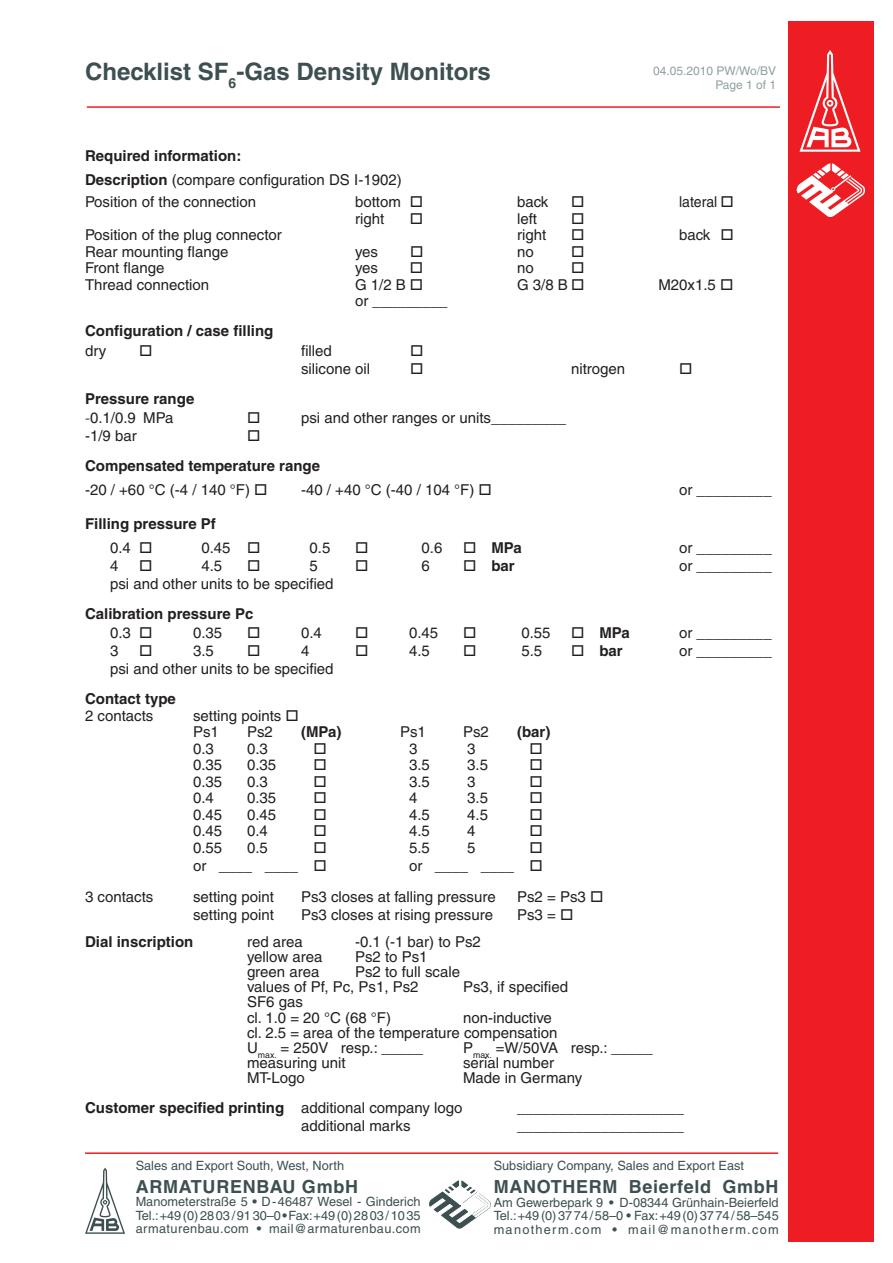
<style>
.page{position:relative;width:893px;height:1263px;background:#fff}
.page>*{position:absolute;margin:0;border:0;box-sizing:border-box;transform-origin:0 0}
.t1{font:700 24px "Helvetica";color:#3d4f51}
.t2{font:700 18px "Helvetica";letter-spacing:.04em;color:#3d4f51}
.t3{font:15px/15px "Helvetica";color:#231f20}
.t4{font:700 15px/24px "Helvetica";color:#231f20}
.t5{font:15px "Helvetica";color:#231f20;scale:.94 1}
.t6{font:12.75px/13.5px "Helvetica";color:#3d4f51;text-align:justify}
.t7{font:12px/14.4px "Helvetica";color:#90a0a3;text-align:right}
.s1{font-weight:400}
.s2{font-weight:300}
.s3{font-weight:700}
</style>
<div class="page">
<div style="left:788px;top:21px;width:85px;height:1221px;background:#ee1d23"></div>
<svg style="left:799px;top:50px;width:61px;height:102px"></svg>
<svg style="left:796px;top:163px;width:70px;height:54px"></svg>
<hr style="left:87px;top:106px;width:693px;height:2px;background:#ee1d23">
<svg style="left:85px;top:1167px;width:40px;height:67px"></svg>
<svg style="left:428px;top:1180px;width:63px;height:49px"></svg>
<hr style="left:85px;top:1152px;width:693px;height:2px;background:#ee1d23">
<h1 class="t1" style="left:85px;top:57px;width:407px">Checklist SF<sub>6</sub>-Gas Density Monitors</h1>
<p class="t7" style="left:653px;top:63px;width:125px">04.05.2010 PW/Wo/BV<br>Page 1 of 1</p>
<p class="t4" style="left:85px;top:143px;width:318px">Required information:<br>Description <span class="s1">(compare configuration DS I-1902)</span></p>
<p class="t3" style="left:85px;top:194px;width:173px">Position of the connection</p>
<p class="t3" style="left:355px;top:194px;width:70px">bottom □</p>
<p class="t3" style="left:517px;top:194px;width:33px">back</p>
<p class="t5" style="left:679px;top:193px;width:60px">lateral □</p>
<p class="t3" style="left:355px;top:211px;width:31px">right</p>
<p class="t3" style="left:517px;top:211px;width:22px">left</p>
<p class="t3" style="left:85px;top:227px;width:198px">Position of the plug connector</p>
<p class="t3" style="left:517px;top:227px;width:31px">right</p>
<p class="t3" style="left:679px;top:227px;width:56px">back □</p>
<p class="t3" style="left:85px;top:244px;width:145px">Rear mounting flange</p>
<p class="t3" style="left:355px;top:244px;width:25px">yes</p>
<p class="t3" style="left:517px;top:244px;width:18px">no</p>
<p class="t3" style="left:85px;top:260px;width:81px">Front flange</p>
<p class="t3" style="left:355px;top:260px;width:25px">yes</p>
<p class="t3" style="left:517px;top:260px;width:18px">no</p>
<p class="t3" style="left:85px;top:277px;width:126px">Thread connection</p>
<p class="t3" style="left:355px;top:277px;width:70px">G 1/2 B □</p>
<p class="t3" style="left:517px;top:277px;width:69px">G 3/8 B □</p>
<p class="t3" style="left:658px;top:277px;width:77px">M20x1.5 □</p>
<p class="t3" style="left:355px;top:293px;width:94px">or _________</p>
<p class="t4" style="left:85px;top:319px;width:190px">Configuration / case filling</p>
<p class="t3" style="left:85px;top:343px;width:23px">dry</p>
<p class="t3" style="left:301px;top:343px;width:32px">filled</p>
<p class="t3" style="left:301px;top:361px;width:71px">silicone oil</p>
<p class="t3" style="left:571px;top:361px;width:56px">nitrogen</p>
<p class="t4" style="left:85px;top:389px;width:111px;line-height:19.5px">Pressure range <span class="s2">-</span><span class="s1">0.1/0.9 MPa</span></p>
<p class="t3" style="left:301px;top:410px;width:267px">psi and other ranges or units_________</p>
<p class="t3" style="left:85px;top:428px;width:53px">-1/9 bar</p>
<p class="t4" style="left:85px;top:454px;width:237px">Compensated temperature range <span class="s1">-20 / +60 °C (-4 / 140 °F)</span> □</p>
<p class="t3" style="left:301px;top:482px;width:192px">-40 / +40 °C (-40 / 104 °F) □</p>
<p class="t3" style="left:679px;top:482px;width:94px">or _________</p>
<p class="t4" style="left:110px;top:511px;width:107px;text-indent:-25px">Filling pressure Pf<br><span class="s1">0.4</span> □</p>
<p class="t3" style="left:201px;top:540px;width:58px">0.45 □</p>
<p class="t3" style="left:310px;top:540px;width:22px">0.5</p>
<p class="t3" style="left:422px;top:540px;width:22px">0.6</p>
<p class="t4" style="left:463px;top:535px;width:60px">□ MPa</p>
<p class="t3" style="left:679px;top:540px;width:94px">or _________</p>
<p class="t3" style="left:110px;top:558px;width:10px">4</p>
<p class="t3" style="left:201px;top:558px;width:22px">4.5</p>
<p class="t3" style="left:309px;top:558px;width:10px">5</p>
<p class="t3" style="left:422px;top:558px;width:10px">6</p>
<p class="t4" style="left:463px;top:553px;width:53px">□ bar</p>
<p class="t3" style="left:679px;top:558px;width:94px">or _________</p>
<p class="t3" style="left:110px;top:576px;width:225px">psi and other units to be specified</p>
<p class="t4" style="left:110px;top:604px;width:145px;line-height:19.5px;text-indent:-25px">Calibration pressure Pc<br><span class="s1">0.3</span> □</p>
<p class="t3" style="left:193px;top:626px;width:31px">0.35</p>
<p class="t3" style="left:301px;top:626px;width:22px">0.4</p>
<p class="t3" style="left:409px;top:626px;width:31px">0.45</p>
<p class="t3" style="left:521px;top:626px;width:31px">0.55</p>
<p class="t4" style="left:571px;top:621px;width:60px">□ MPa</p>
<p class="t3" style="left:679px;top:626px;width:94px">or _________</p>
<p class="t3" style="left:110px;top:644px;width:10px">3</p>
<p class="t3" style="left:193px;top:644px;width:22px">3.5</p>
<p class="t3" style="left:301px;top:644px;width:10px">4</p>
<p class="t3" style="left:409px;top:644px;width:22px">4.5</p>
<p class="t3" style="left:521px;top:644px;width:22px">5.5</p>
<p class="t4" style="left:571px;top:639px;width:53px">□ bar</p>
<p class="t3" style="left:679px;top:644px;width:94px">or _________</p>
<p class="t3" style="left:110px;top:662px;width:225px">psi and other units to be specified</p>
<p class="t4" style="left:85px;top:687px;width:92px">Contact type</p>
<p class="t3" style="left:85px;top:708px;width:70px">2 contacts</p>
<p class="t3" style="left:193px;top:707px;width:107px;line-height:16.5px">setting points □<br>Ps1</p>
<p class="t3" style="left:247px;top:725px;width:27px">Ps2</p>
<p class="t4" style="left:301px;top:720px;width:42px">(MPa)</p>
<p class="t3" style="left:400px;top:725px;width:27px">Ps1</p>
<p class="t3" style="left:463px;top:725px;width:27px">Ps2</p>
<p class="t4" style="left:517px;top:720px;width:35px">(bar)</p>
<p class="t3" style="left:193px;top:741px;width:22px">0.3</p>
<p class="t3" style="left:247px;top:741px;width:22px">0.3</p>
<p class="t3" style="left:409px;top:741px;width:10px">3</p>
<p class="t3" style="left:467px;top:741px;width:10px">3</p>
<p class="t3" style="left:193px;top:758px;width:31px">0.35</p>
<p class="t3" style="left:247px;top:758px;width:31px">0.35</p>
<p class="t3" style="left:409px;top:758px;width:22px">3.5</p>
<p class="t3" style="left:467px;top:758px;width:22px">3.5</p>
<p class="t3" style="left:193px;top:774px;width:31px">0.35</p>
<p class="t3" style="left:247px;top:774px;width:22px">0.3</p>
<p class="t3" style="left:409px;top:774px;width:22px">3.5</p>
<p class="t3" style="left:467px;top:774px;width:10px">3</p>
<p class="t3" style="left:193px;top:791px;width:22px">0.4</p>
<p class="t3" style="left:247px;top:791px;width:31px">0.35</p>
<p class="t3" style="left:409px;top:791px;width:10px">4</p>
<p class="t3" style="left:467px;top:791px;width:22px">3.5</p>
<p class="t3" style="left:193px;top:807px;width:31px">0.45</p>
<p class="t3" style="left:247px;top:807px;width:31px">0.45</p>
<p class="t3" style="left:409px;top:807px;width:22px">4.5</p>
<p class="t3" style="left:467px;top:807px;width:22px">4.5</p>
<p class="t3" style="left:193px;top:824px;width:31px">0.45</p>
<p class="t3" style="left:247px;top:824px;width:22px">0.4</p>
<p class="t3" style="left:409px;top:824px;width:22px">4.5</p>
<p class="t3" style="left:467px;top:824px;width:10px">4</p>
<p class="t3" style="left:193px;top:840px;width:31px">0.55</p>
<p class="t3" style="left:247px;top:840px;width:22px">0.5</p>
<p class="t3" style="left:409px;top:840px;width:22px">5.5</p>
<p class="t3" style="left:467px;top:840px;width:10px">5</p>
<p class="t3" style="left:193px;top:858px;width:135px">or ____ ____ □</p>
<p class="t3" style="left:409px;top:858px;width:135px">or ____ ____ □</p>
<p class="t3" style="left:85px;top:890px;width:70px">3 contacts</p>
<p class="t3" style="left:193px;top:890px;width:82px">setting point</p>
<p class="t3" style="left:301px;top:890px;width:196px">Ps3 closes at falling pressure</p>
<p class="t3" style="left:517px;top:890px;width:88px">Ps2 = Ps3 □</p>
<p class="t3" style="left:193px;top:908px;width:82px">setting point</p>
<p class="t3" style="left:301px;top:908px;width:193px">Ps3 closes at rising pressure</p>
<p class="t3" style="left:517px;top:908px;width:58px">Ps3 = □</p>
<p class="t4" style="left:85px;top:930px;width:110px">Dial inscription</p>
<p class="t3" style="left:247px;top:935px;width:57px">red area</p>
<p class="t3" style="left:355px;top:935px;width:127px">-0.1 (-1 bar) to Ps2</p>
<p class="t3" style="left:247px;top:950px;width:77px">yellow area</p>
<p class="t3" style="left:355px;top:950px;width:74px">Ps2 to Ps1</p>
<p class="t3" style="left:247px;top:965px;width:74px">green area</p>
<p class="t3" style="left:247px;top:965px;width:215px;text-indent:108px">Ps2 to full scale values of Pf, Pc, Ps1, Ps2</p>
<p class="t3" style="left:463px;top:980px;width:107px">Ps3, if specified</p>
<p class="t3" style="left:247px;top:995px;width:146px">SF6 gas<br>cl. 1.0 = 20 °C (68 °F)</p>
<p class="t3" style="left:247px;top:1010px;width:312px;text-indent:216px">non-inductive cl. 2.5 = area of the temperature compensation<br>U<sub>max.</sub> = 250V resp.: _____</p>
<p class="t3" style="left:463px;top:1040px;width:191px">P<sub>max.</sub> =W/50VA resp.: _____</p>
<p class="t3" style="left:247px;top:1055px;width:100px">measuring unit</p>
<p class="t3" style="left:463px;top:1055px;width:92px">serial number</p>
<p class="t3" style="left:247px;top:1070px;width:59px">MT-Logo</p>
<p class="t3" style="left:463px;top:1070px;width:121px">Made in Germany</p>
<p class="t4" style="left:85px;top:1095px;width:379px">Customer specified printing <span class="s1">additional company logo</span></p>
<p class="t3" style="left:517px;top:1100px;width:168px">____________________</p>
<p class="t3" style="left:301px;top:1118px;width:111px">additional marks</p>
<p class="t3" style="left:517px;top:1118px;width:168px">____________________</p>
<p class="t6" style="left:136px;top:1159px;width:210px">Sales and Export South, West, North</p>
<p class="t2" style="left:136px;top:1176px;width:224px">ARMATURENBAU GmbH</p>
<p class="t6" style="left:136px;top:1195px;width:287px">Manometerstraße 5 <span class="s3">•</span> D-46487 Wesel - Ginderich Tel.: +49 (0) 28 03 / 91 30–0 <span class="s3">•</span> Fax: +49 (0) 28 03 / 10 35 armaturenbau.com <span class="s3">•</span> mail@armaturenbau.com</p>
<p class="t6" style="left:494px;top:1159px;width:252px">Subsidiary Company, Sales and Export East</p>
<p class="t2" style="left:494px;top:1176px;width:286px">MANOTHERM Beierfeld GmbH</p>
<p class="t6" style="left:494px;top:1196px;width:287px">Am Gewerbepark 9 <span class="s3">•</span> D-08344 Grünhain-Beierfeld Tel.: +49 (0) 37 74 / 58–0 <span class="s3">•</span> Fax: +49 (0) 37 74 / 58–545 manotherm.com <span class="s3">•</span> mail@manotherm.com</p>
</div>
